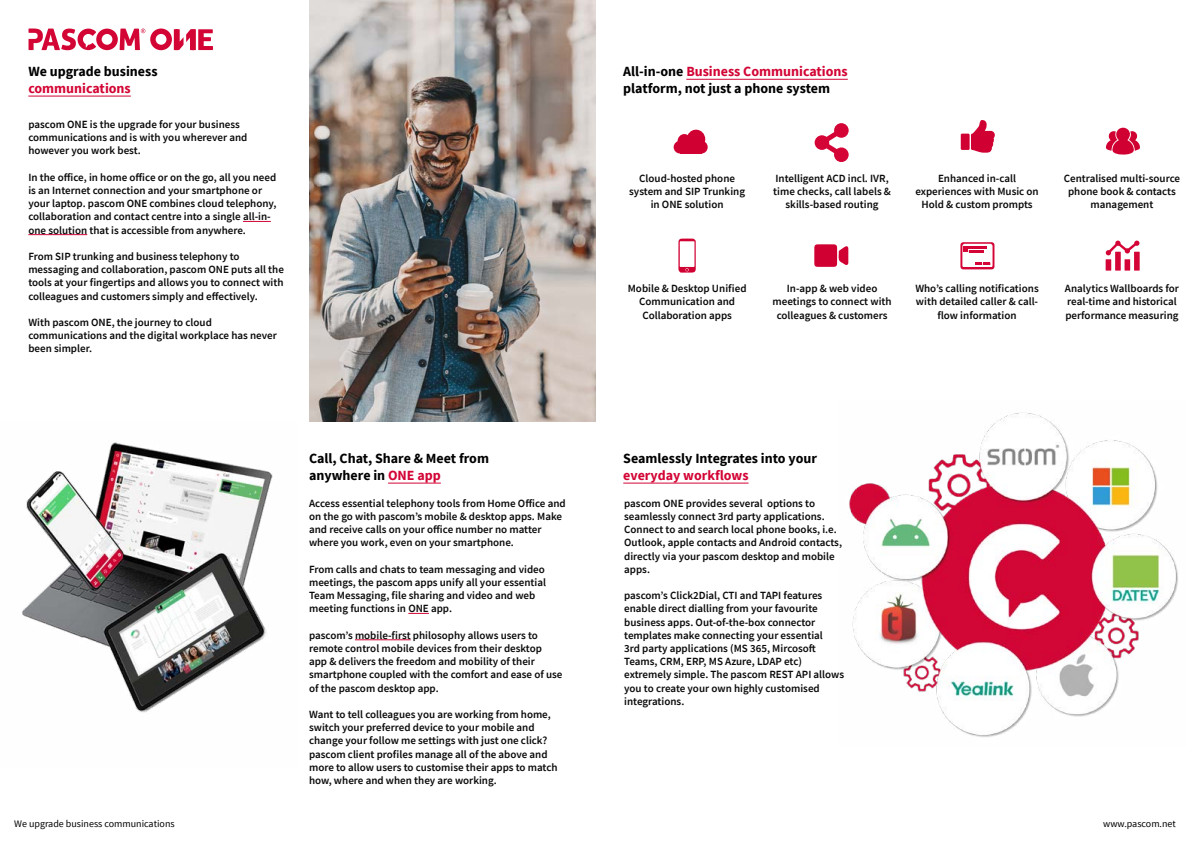
<style>
.page{position:relative;width:1191px;height:842px;background:#fff}
.page>*{position:absolute;margin:0;border:0;box-sizing:border-box;transform-origin:0 0}
.t1{font:700 14px/16.8px "Source Sans Pro";color:#000}
.t2{font:700 14px "Source Sans Pro";color:#d30535}
.t3{font:600 11px/13.2px "Source Sans Pro";color:#090909}
.t4{font:10px "Source Sans Pro";color:#000}
.s1{color:#d30535}
</style>
<div class="page">
<svg style="left:29px;top:29px;width:184px;height:21px"></svg>
<hr style="left:28px;top:96px;width:103px;height:1px;background:#d30535">
<hr style="left:388px;top:483px;width:53px;height:1px;background:#d30535">
<svg style="left:243px;top:221px;width:28px;height:1px"></svg>
<hr style="left:28px;top:234px;width:59px;height:1px;background:#d30535">
<svg style="left:408px;top:613px;width:21px;height:1px"></svg>
<hr style="left:355px;top:639px;width:56px;height:1px;background:#d30535">
<img style="left:309px;top:0;width:286px;height:421px">
<img style="left:22px;top:442px;width:251px;height:271px">
<hr style="left:686px;top:79px;width:161px;height:1px;background:#d30535">
<hr style="left:623px;top:483px;width:125px;height:1px;background:#d30535">
<div style="left:687px;top:130px;width:18px;height:19px;background:#d10033;border-radius:50%"></div>
<div style="left:677px;top:134px;width:14px;height:15px;background:#d10033;border-radius:50%"></div>
<div style="left:673px;top:141px;width:13px;height:12px;background:#d10033;border-radius:50%"></div>
<div style="left:695px;top:141px;width:12px;height:12px;background:#d10033;border-radius:50%"></div>
<div style="left:680px;top:144px;width:22px;height:9px;background:#d10033"></div>
<svg style="left:960px;top:120px;width:34px;height:33px"></svg>
<svg style="left:814px;top:123px;width:34px;height:39px"></svg>
<svg style="left:1105px;top:127px;width:35px;height:28px"></svg>
<svg style="left:814px;top:244px;width:34px;height:23px"></svg>
<svg style="left:678px;top:239px;width:17px;height:34px"></svg>
<div style="left:1124px;top:259px;width:6px;height:12px;background:#d40536"></div>
<div style="left:1134px;top:252px;width:5px;height:19px;background:#d40536"></div>
<div style="left:1105px;top:259px;width:6px;height:12px;background:#d40536"></div>
<div style="left:1115px;top:252px;width:5px;height:19px;background:#d40536"></div>
<svg style="left:1105px;top:241px;width:34px;height:14px"></svg>
<svg style="left:960px;top:242px;width:34px;height:27px"></svg>
<img style="left:849px;top:412px;width:329px;height:325px">
<p class="t1" style="left:28px;top:63px;width:131px">We upgrade business</p>
<p class="t2" style="left:28px;top:79px;width:104px">communications</p>
<p class="t3" style="left:28px;top:118px;width:221px">pascom ONE is the upgrade for your business communications and is with you wherever and however you work best.</p>
<p class="t3" style="left:28px;top:170px;width:250px">In the office, in home office or on the go, all you need is an Internet connection and your smartphone or your laptop. pascom ONE combines cloud telephony, collaboration and contact centre into a single all-in&shy;one solution that is accessible from anywhere.</p>
<p class="t3" style="left:28px;top:250px;width:257px">From SIP trunking and business telephony to messaging and collaboration, pascom ONE puts all the tools at your fingertips and allows you to connect with colleagues and customers simply and effectively.</p>
<p class="t3" style="left:28px;top:316px;width:250px">With pascom ONE, the journey to cloud communications and the digital workplace has never been simpler.</p>
<p class="t1" style="left:309px;top:450px;width:181px">Call, Chat, Share &amp; Meet from anywhere in <span class="s1">ONE app</span></p>
<p class="t3" style="left:309px;top:496px;width:258px">Access essential telephony tools from Home Office and on the go with pascom’s mobile &amp; desktop apps. Make and receive calls on your office number no matter where you work, even on your smartphone.</p>
<p class="t3" style="left:309px;top:562px;width:238px">From calls and chats to team messaging and video meetings, the pascom apps unify all your essential Team Messaging, file sharing and video and web meeting functions in ONE app.</p>
<p class="t3" style="left:309px;top:628px;width:255px">pascom’s mobile-first philosophy allows users to remote control mobile devices from their desktop app &amp; delivers the freedom and mobility of their smartphone coupled with the comfort and ease of use of the pascom desktop app.</p>
<p class="t3" style="left:309px;top:708px;width:250px">Want to tell colleagues you are working from home, switch your preferred device to your mobile and change your follow me settings with just one click? pascom client profiles manage all of the above and more to allow users to customise their apps to match how, where and when they are working.</p>
<p class="t1" style="left:623px;top:63px;width:226px">All-in-one <span class="s1">Business Communications </span>platform, not just a phone system</p>
<p class="t3" style="left:629px;top:171px;width:117px;text-align:center">Cloud-hosted phone system and SIP Trunking in ONE solution</p>
<p class="t3" style="left:773px;top:171px;width:119px;text-align:center">Intelligent ACD incl. IVR, time checks, call labels &amp; skills-based routing</p>
<p class="t3" style="left:915px;top:171px;width:125px;text-align:center">Enhanced in-call experiences with Music on<br>Hold &amp; custom prompts</p>
<p class="t3" style="left:1063px;top:171px;width:118px;text-align:center">Centralised multi-source phone book &amp; contacts management</p>
<p class="t3" style="left:628px;top:282px;width:120px;text-align:center">Mobile &amp; Desktop Unified<br>Communication and<br>Collaboration apps</p>
<p class="t3" style="left:772px;top:282px;width:121px;text-align:center">In-app &amp; web video meetings to connect with colleagues &amp; customers</p>
<p class="t3" style="left:915px;top:282px;width:125px;text-align:center">Who’s calling notifications with detailed caller &amp; call&shy;flow information</p>
<p class="t3" style="left:1065px;top:282px;width:115px">Analytics Wallboards for real-time and historical performance measuring</p>
<p class="t1" style="left:623px;top:450px;width:195px">Seamlessly Integrates into your</p>
<p class="t2" style="left:623px;top:466px;width:127px">everyday workflows</p>
<p class="t3" style="left:624px;top:496px;width:219px">pascom ONE provides several options to seamlessly connect 3rd party applications.<br>Connect to and search local phone books, i.e.<br>Outlook, apple contacts and Android contacts, directly via your pascom desktop and mobile apps.</p>
<p class="t3" style="left:624px;top:589px;width:221px">pascom’s Click2Dial, CTI and TAPI features enable direct dialling from your favourite business apps. Out-of-the-box connector templates make connecting your essential<br>3rd party applications (MS 365, Mircosoft Teams, CRM, ERP, MS Azure, LDAP etc) extremely simple. The pascom REST API allows you to create your own highly customised integrations.</p>
<p class="t4" style="left:14px;top:818px;width:162px">We upgrade business communications</p>
<p class="t4" style="left:1103px;top:818px;width:74px">www.pascom.net</p>
</div>
